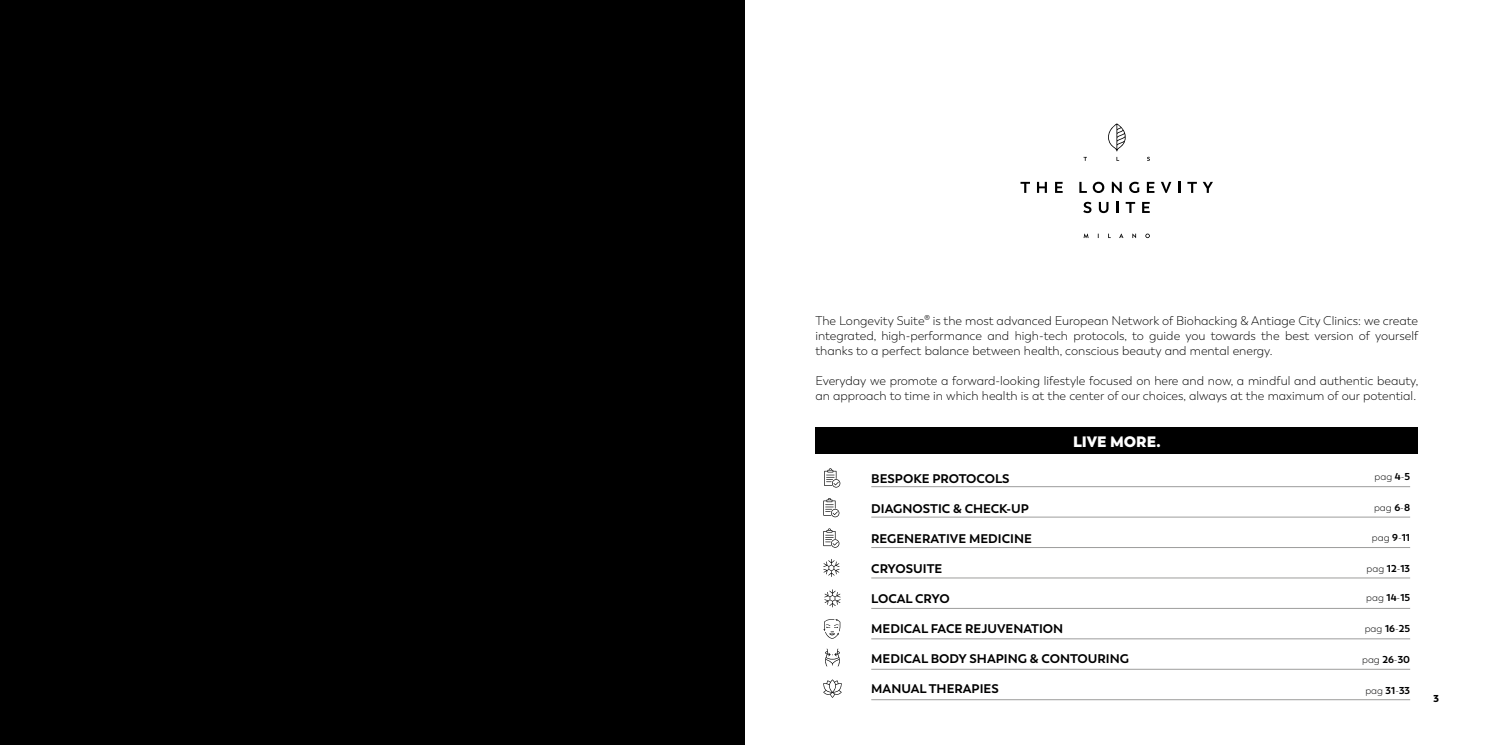
<style>
.page{position:relative;width:1489px;height:745px;background:#fff}
.page>*{position:absolute;margin:0;border:0;box-sizing:border-box;transform-origin:0 0}
.t1{font:800 15px "Trenda";color:#fff}
.t2{font:300 12.5px/15px "Trenda";color:#000;text-align:justify}
.t3{font:700 12.5px "Trenda";color:#000}
.t4{font:300 10px "Trenda";color:#000}
.t5{font:900 10px "Trenda";color:#000}
.s1{font-weight:700}
</style>
<div class="page">
<svg style="left:1020px;top:182px;width:9px;height:11px"></svg>
<svg style="left:1037px;top:182px;width:9px;height:11px"></svg>
<svg style="left:1055px;top:182px;width:7px;height:11px"></svg>
<svg style="left:1079px;top:182px;width:7px;height:11px"></svg>
<svg style="left:1092px;top:182px;width:12px;height:11px"></svg>
<svg style="left:1111px;top:182px;width:10px;height:11px"></svg>
<svg style="left:1129px;top:182px;width:10px;height:11px"></svg>
<svg style="left:1146px;top:182px;width:8px;height:11px"></svg>
<svg style="left:1161px;top:182px;width:10px;height:11px"></svg>
<svg style="left:1178px;top:182px;width:2px;height:11px"></svg>
<svg style="left:1187px;top:182px;width:9px;height:11px"></svg>
<svg style="left:1202px;top:182px;width:10px;height:11px"></svg>
<svg style="left:1083px;top:202px;width:8px;height:11px"></svg>
<svg style="left:1098px;top:202px;width:10px;height:11px"></svg>
<svg style="left:1116px;top:202px;width:2px;height:11px"></svg>
<svg style="left:1125px;top:202px;width:10px;height:11px"></svg>
<svg style="left:1142px;top:202px;width:7px;height:11px"></svg>
<svg style="left:1083px;top:233px;width:5px;height:5px"></svg>
<svg style="left:1119px;top:233px;width:4px;height:5px"></svg>
<svg style="left:1145px;top:233px;width:4px;height:5px"></svg>
<svg style="left:1108px;top:123px;width:17px;height:28px"></svg>
<div style="left:815px;top:427px;width:602px;height:26px;background:#000"></div>
<div style="left:0;top:0;width:744px;height:744px;background:#000"></div>
<hr style="left:871px;top:486px;width:538px;height:1px;background:#9d9d9c">
<hr style="left:871px;top:516px;width:538px;height:1px;background:#9d9d9c">
<hr style="left:871px;top:547px;width:538px;height:1px;background:#9d9d9c">
<hr style="left:871px;top:607px;width:538px;height:1px;background:#9d9d9c">
<hr style="left:871px;top:577px;width:538px;height:1px;background:#9d9d9c">
<hr style="left:871px;top:638px;width:538px;height:1px;background:#9d9d9c">
<hr style="left:871px;top:668px;width:538px;height:1px;background:#9d9d9c">
<svg style="left:824px;top:468px;width:16px;height:19px"></svg>
<svg style="left:824px;top:589px;width:16px;height:18px"></svg>
<svg style="left:823px;top:559px;width:16px;height:17px"></svg>
<svg style="left:823px;top:619px;width:17px;height:19px"></svg>
<svg style="left:823px;top:679px;width:18px;height:18px"></svg>
<svg style="left:825px;top:648px;width:15px;height:18px"></svg>
<hr style="left:871px;top:699px;width:538px;height:1px;background:#9d9d9c">
<svg style="left:823px;top:528px;width:16px;height:19px"></svg>
<svg style="left:823px;top:498px;width:16px;height:19px"></svg>
<p class="t2" style="left:815px;top:313px;width:604px">The Longevity Suite® is the most advanced European Network of Biohacking &amp; Antiage City Clinics: we create integrated, high-performance and high-tech protocols, to guide you towards the best version of yourself thanks to a perfect balance between health, conscious beauty and mental energy.</p>
<p class="t2" style="left:815px;top:373px;width:604px">Everyday we promote a forward-looking lifestyle focused on here and now, a mindful and authentic beauty, an approach to time in which health is at the center of our choices, always at the maximum of our potential.</p>
<p class="t1" style="left:1072px;top:431px;width:89px">LIVE MORE.</p>
<p class="t3" style="left:871px;top:470px;width:140px">BESPOKE PROTOCOLS</p>
<p class="t3" style="left:871px;top:500px;width:159px">DIAGNOSTIC &amp; CHECK-UP</p>
<p class="t3" style="left:871px;top:530px;width:162px">REGENERATIVE MEDICINE</p>
<p class="t3" style="left:871px;top:560px;width:73px">CRYOSUITE</p>
<p class="t3" style="left:871px;top:590px;width:80px">LOCAL CRYO</p>
<p class="t3" style="left:871px;top:620px;width:193px">MEDICAL FACE REJUVENATION</p>
<p class="t3" style="left:871px;top:650px;width:259px">MEDICAL BODY SHAPING &amp; CONTOURING</p>
<p class="t3" style="left:871px;top:680px;width:129px">MANUAL THERAPIES</p>
<p class="t4" style="left:1374px;top:471px;width:37px">pag <span class="s1">4</span>-<span class="s1">5</span></p>
<p class="t4" style="left:1373px;top:501px;width:38px">pag <span class="s1">6</span>-<span class="s1">8</span></p>
<p class="t4" style="left:1371px;top:532px;width:40px">pag <span class="s1">9</span>-<span class="s1">11</span></p>
<p class="t4" style="left:1366px;top:562px;width:45px">pag <span class="s1">12</span>-<span class="s1">13</span></p>
<p class="t4" style="left:1365px;top:592px;width:45px">pag <span class="s1">14</span>-<span class="s1">15</span></p>
<p class="t4" style="left:1364px;top:623px;width:47px">pag <span class="s1">16</span>-<span class="s1">25</span></p>
<p class="t4" style="left:1361px;top:653px;width:50px">pag <span class="s1">26</span>-<span class="s1">30</span></p>
<p class="t4" style="left:1365px;top:684px;width:46px">pag <span class="s1">31</span>-<span class="s1">33</span></p>
<p class="t5" style="left:1433px;top:691px;width:7px">3</p>
</div>
